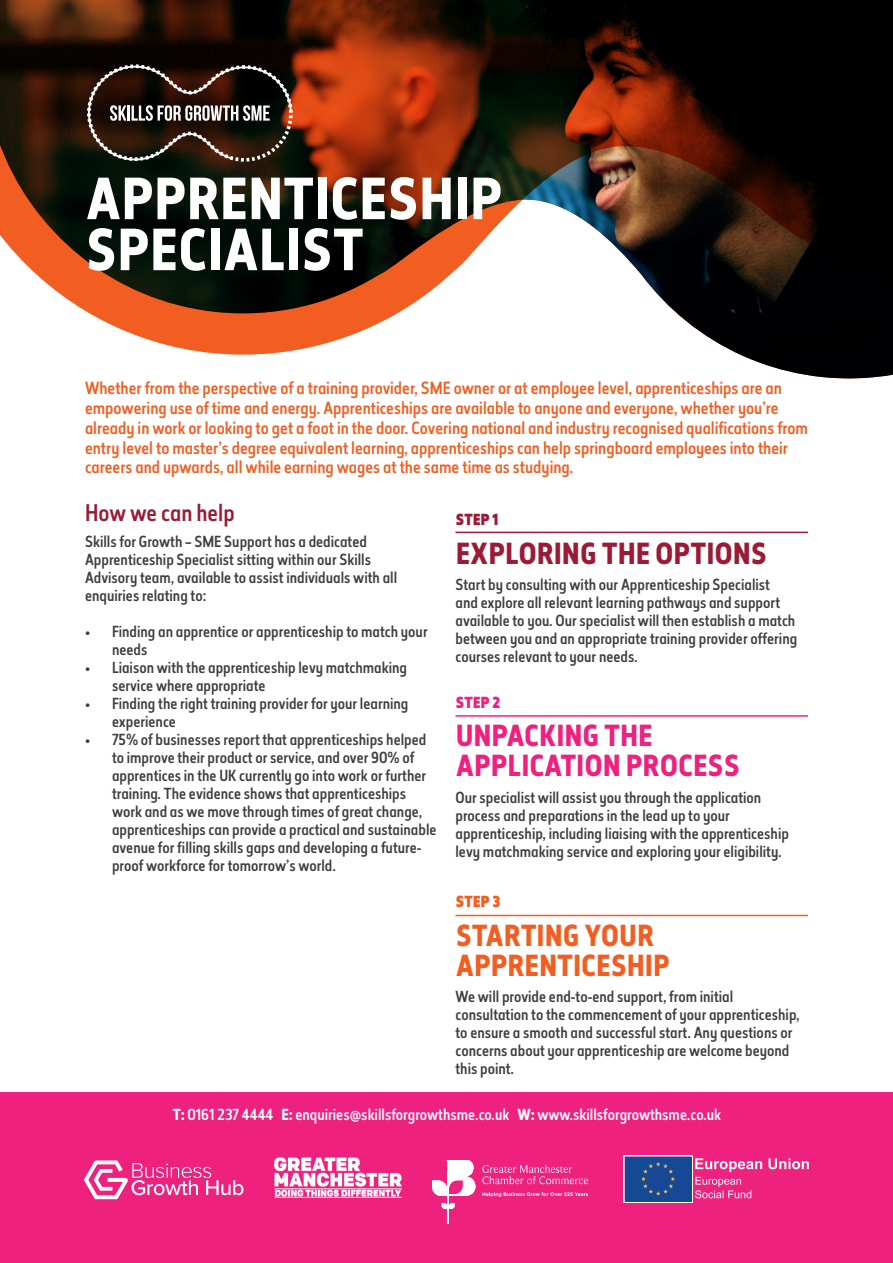
<style>
.page{position:relative;width:893px;height:1263px;background:#fff}
.page>*{position:absolute;margin:0;border:0;box-sizing:border-box;transform-origin:0 0}
.t1{font:700 55.5px/51px "Elysio";letter-spacing:.02em;color:#fff}
.t2{font:700 28.5px/30px "Elysio";letter-spacing:.02em;color:#ee217f}
.t3{font:700 28.5px/30px "Elysio";letter-spacing:.02em;color:#f25e21}
.t4{font:700 28.5px "Elysio";letter-spacing:.02em;color:#9b1a36}
.t5{font:500 22.5px "Elysio";color:#9b1a36}
.t6{font:500 16.5px/19.8px "Elysio";color:#f25e21}
.t7{font:500 15px/18px "Elysio";color:#3e3e3f}
.t8{font:500 15px "Elysio";color:#fff}
.t9{font:900 15px "Elysio";color:#9b1a36}
.t10{font:900 15px "Elysio";color:#ee217f}
.t11{font:900 15px "Elysio";color:#f25e21}
.s1{font-weight:700}
</style>
<div class="page">
<div style="left:0;top:1092px;width:893px;height:171px;background:#ee217f"></div>
<img style="left:0;top:0;width:893px;height:379px">
<hr style="left:455px;top:532px;width:353px;height:1px;background:#9b1a36">
<hr style="left:455px;top:715px;width:353px;height:2px;background:#ee217f">
<hr style="left:455px;top:915px;width:353px;height:1px;background:#f25e21">
<svg style="left:695px;top:1158px;width:114px;height:40px"></svg>
<div style="left:623px;top:1155px;width:70px;height:48px;background:linear-gradient(to right,#174895,#174895)"></div>
<div style="left:625px;top:1157px;width:66px;height:44px;background:#174895"></div>
<svg style="left:641px;top:1162px;width:34px;height:34px"></svg>
<img style="left:275px;top:1158px;width:126px;height:39px">
<svg style="left:433px;top:1160px;width:42px;height:64px"></svg>
<svg style="left:482px;top:1165px;width:106px;height:19px"></svg>
<svg style="left:482px;top:1192px;width:106px;height:5px"></svg>
<svg style="left:84px;top:1160px;width:159px;height:39px"></svg>
<svg style="left:85px;top:62px;width:210px;height:102px;background:#392d24"></svg>
<h1 class="t1" style="left:86px;top:174px;width:417px">APPRENTICESHIP<br>SPECIALIST</h1>
<p class="t6" style="left:85px;top:378px;width:724px">Whether from the perspective of a training provider, SME owner or at employee level, apprenticeships are an empowering use of time and energy. Apprenticeships are available to anyone and everyone, whether you’re already in work or looking to get a foot in the door. Covering national and industry recognised qualifications from entry level to master’s degree equivalent learning, apprenticeships can help springboard employees into their careers and upwards, all while earning wages at the same time as studying.</p>
<h3 class="t5" style="left:85px;top:497px;width:151px">How we can help</h3>
<p class="t7" style="left:85px;top:533px;width:314px">Skills for Growth – SME Support has a dedicated Apprenticeship Specialist sitting within our Skills Advisory team, available to assist individuals with all enquiries relating to:</p>
<p class="t7" style="left:112px;top:623px;width:317px;text-indent:-27px">• Finding an apprentice or apprenticeship to match your needs</p>
<p class="t7" style="left:112px;top:659px;width:297px;text-indent:-27px">• Liaison with the apprenticeship levy matchmaking service where appropriate</p>
<p class="t7" style="left:112px;top:695px;width:298px;text-indent:-27px">• Finding the right training provider for your learning experience</p>
<p class="t7" style="left:112px;top:731px;width:326px;text-indent:-27px">• 75% of businesses report that apprenticeships helped to improve their product or service, and over 90% of apprentices in the UK currently go into work or further training. The evidence shows that apprenticeships work and as we move through times of great change, apprenticeships can provide a practical and sustainable avenue for filling skills gaps and developing a future&shy;proof workforce for tomorrow’s world.</p>
<p class="t9" style="left:456px;top:509px;width:44px">STEP 1</p>
<h2 class="t4" style="left:456px;top:533px;width:312px">EXPLORING THE OPTIONS</h2>
<p class="t7" style="left:455px;top:576px;width:343px">Start by consulting with our Apprenticeship Specialist<br>and explore all relevant learning pathways and support available to you. Our specialist will then establish a match between you and an appropriate training provider offering courses relevant to your needs.</p>
<p class="t10" style="left:456px;top:691px;width:46px">STEP 2</p>
<h2 class="t2" style="left:456px;top:721px;width:285px">UNPACKING THE<br>APPLICATION PROCESS</h2>
<p class="t7" style="left:455px;top:788px;width:335px">Our specialist will assist you through the application process and preparations in the lead up to your apprenticeship, including liaising with the apprenticeship levy matchmaking service and exploring your eligibility.</p>
<p class="t11" style="left:456px;top:891px;width:46px">STEP 3</p>
<h2 class="t3" style="left:456px;top:921px;width:215px">STARTING YOUR<br>APPRENTICESHIP</h2>
<p class="t7" style="left:455px;top:988px;width:346px">We will provide end-to-end support, from initial consultation to the commencement of your apprenticeship, to ensure a smooth and successful start. Any questions or concerns about your apprenticeship are welcome beyond this point.</p>
<p class="t8" style="left:173px;top:1104px;width:550px"><span class="s1">T:</span> 0161 237 4444 <span class="s1">E:</span> enquiries@skillsforgrowthsme.co.uk <span class="s1">W:</span> www.skillsforgrowthsme.co.uk</p>
</div>
